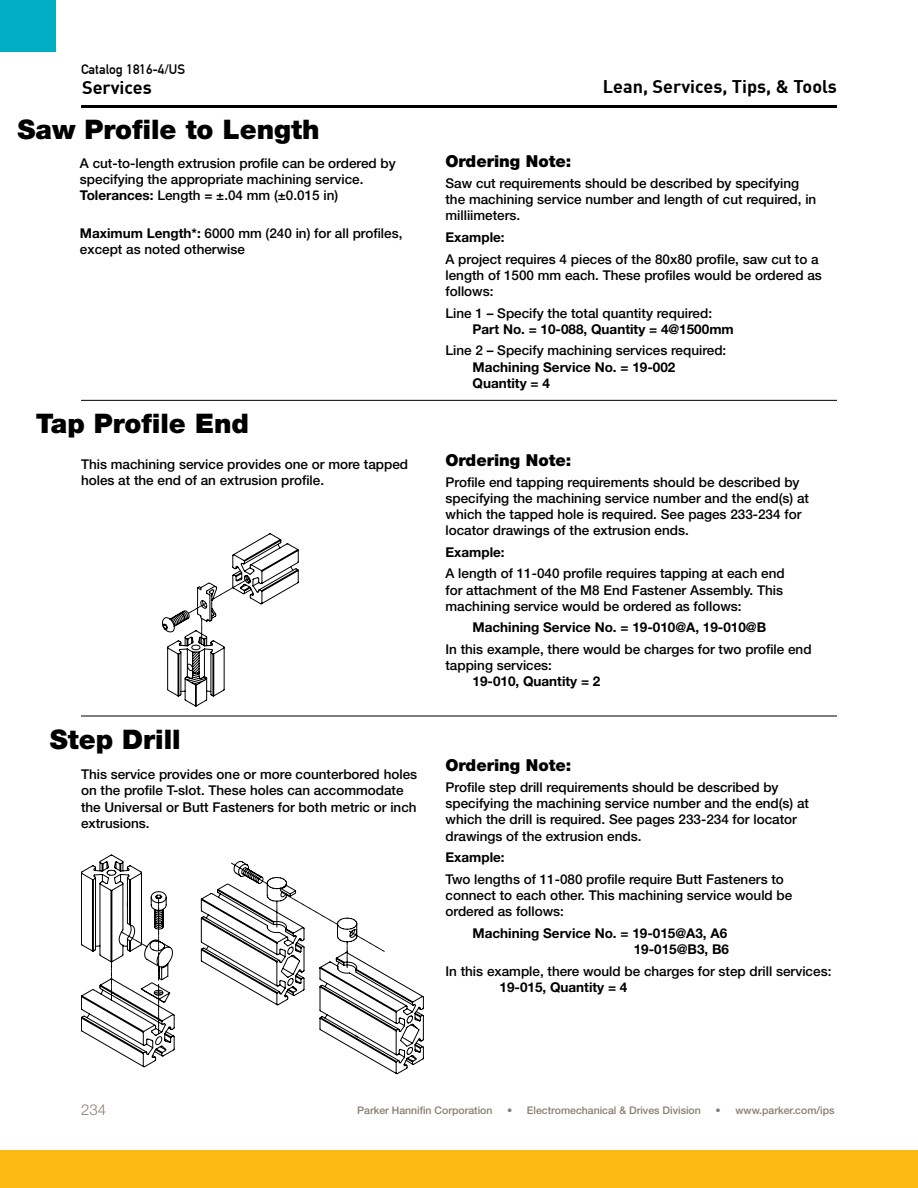
<style>
.page{position:relative;width:918px;height:1188px;background:#fff}
.page>*{position:absolute;margin:0;border:0;box-sizing:border-box;transform-origin:0 0}
.t1{font:900 27px "Helvetica Neue LT Std";color:#000}
.t2{font:700 18px "DIN";color:#000}
.t3{font:900 16.5px "Helvetica Neue LT Std";color:#000}
.t4{font:300 15px "Helvetica Neue LT Std";color:#887d6e}
.t5{font:500 13.5px/16.2px "Helvetica Neue LT Std";color:#000}
.t6{font:700 13.5px/16.2px "Helvetica Neue LT Std";color:#000}
.t7{font:500 13.5px "DIN Mittelschrift";color:#000}
.t8{font:500 10.5px "Helvetica Neue LT Std";color:#887d6e}
.s1{font-weight:700}
</style>
<div class="page">
<div style="left:0;top:1150px;width:918px;height:38px;background:#fdb913"></div>
<hr style="left:81px;top:105px;width:756px;height:3px;background:#000">
<hr style="left:81px;top:400px;width:756px;height:1px;background:#000">
<hr style="left:81px;top:716px;width:756px;height:1px;background:#000">
<svg style="left:162px;top:533px;width:137px;height:173px"></svg>
<svg style="left:81px;top:855px;width:94px;height:212px"></svg>
<svg style="left:201px;top:861px;width:223px;height:213px"></svg>
<div style="left:0;top:0;width:55px;height:51px;background:#00aec5"></div>
<p class="t7" style="left:81px;top:61px;width:106px">Catalog 1816-4/US</p>
<h2 class="t2" style="left:82px;top:76px;width:71px">Services</h2>
<h2 class="t2" style="left:603px;top:74px;width:236px">Lean, Services, Tips, &amp; Tools</h2>
<h1 class="t1" style="left:18px;top:113px;width:304px">Saw Profile to Length</h1>
<p class="t5" style="left:80px;top:155px;width:317px">A cut-to-length extrusion profile can be ordered by specifying the appropriate machining service.<br><span class="s1">Tolerances:</span> Length = ±.04 mm (±0.015 in)</p>
<p class="t5" style="left:80px;top:225px;width:324px"><span class="s1">Maximum Length*:</span> 6000 mm (240 in) for all profiles, except as noted otherwise</p>
<h1 class="t1" style="left:36px;top:407px;width:215px">Tap Profile End</h1>
<p class="t3" style="left:446px;top:152px;width:127px">Ordering Note:</p>
<p class="t5" style="left:446px;top:175px;width:372px">Saw cut requirements should be described by specifying the machining service number and length of cut required, in milliimeters.</p>
<p class="t6" style="left:446px;top:229px;width:61px">Example:</p>
<p class="t5" style="left:446px;top:251px;width:378px">A project requires 4 pieces of the 80x80 profile, saw cut to a length of 1500 mm each. These profiles would be ordered as follows:</p>
<p class="t5" style="left:446px;top:305px;width:268px">Line 1 – Specify the total quantity required:</p>
<p class="t6" style="left:472px;top:321px;width:263px">Part No. = 10-088, Quantity = 4@1500mm</p>
<p class="t5" style="left:446px;top:342px;width:282px">Line 2 – Specify machining services required:</p>
<p class="t6" style="left:472px;top:358px;width:204px">Machining Service No. = 19-002<br>Quantity = 4</p>
<p class="t5" style="left:81px;top:456px;width:329px">This machining service provides one or more tapped holes at the end of an extrusion profile.</p>
<p class="t3" style="left:446px;top:450px;width:127px">Ordering Note:</p>
<p class="t5" style="left:446px;top:474px;width:365px">Profile end tapping requirements should be described by specifying the machining service number and the end(s) at which the tapped hole is required. See pages 233-234 for locator drawings of the extrusion ends.</p>
<p class="t6" style="left:446px;top:544px;width:61px">Example:</p>
<p class="t5" style="left:446px;top:565px;width:341px;text-align:justify">A length of 11-040 profile requires tapping at each end for attachment of the M8 End Fastener Assembly. This machining service would be ordered as follows:</p>
<p class="t6" style="left:472px;top:619px;width:295px">Machining Service No. = 19-010@A, 19-010@B</p>
<p class="t5" style="left:446px;top:641px;width:368px">In this example, there would be charges for two profile end tapping services:</p>
<p class="t6" style="left:472px;top:673px;width:129px">19-010, Quantity = 2</p>
<h1 class="t1" style="left:50px;top:723px;width:133px">Step Drill</h1>
<p class="t5" style="left:81px;top:766px;width:338px">This service provides one or more counterbored holes on the profile T-slot. These holes can accommodate the Universal or Butt Fasteners for both metric or inch extrusions.</p>
<p class="t3" style="left:446px;top:756px;width:127px">Ordering Note:</p>
<p class="t5" style="left:446px;top:779px;width:365px">Profile step drill requirements should be described by specifying the machining service number and the end(s) at which the drill is required. See pages 233-234 for locator drawings of the extrusion ends.</p>
<p class="t6" style="left:446px;top:849px;width:61px">Example:</p>
<p class="t5" style="left:446px;top:871px;width:348px">Two lengths of 11-080 profile require Butt Fasteners to connect to each other. This machining service would be ordered as follows:</p>
<p class="t6" style="left:472px;top:925px;width:258px;text-align:right">Machining Service No. = 19-015@A3, A6<br>19-015@B3, B6</p>
<p class="t5" style="left:446px;top:963px;width:387px">In this example, there would be charges for step drill services:</p>
<p class="t6" style="left:500px;top:979px;width:129px">19-015, Quantity = 4</p>
<p class="t4" style="left:81px;top:1101px;width:27px">234</p>
<p class="t8" style="left:357px;top:1105px;width:137px">Parker Hannifin Corporation</p>
<p class="t8" style="left:507px;top:1105px;width:195px">• Electromechanical &amp; Drives Division</p>
<p class="t8" style="left:716px;top:1105px;width:121px">• www.parker.com/ips</p>
</div>
